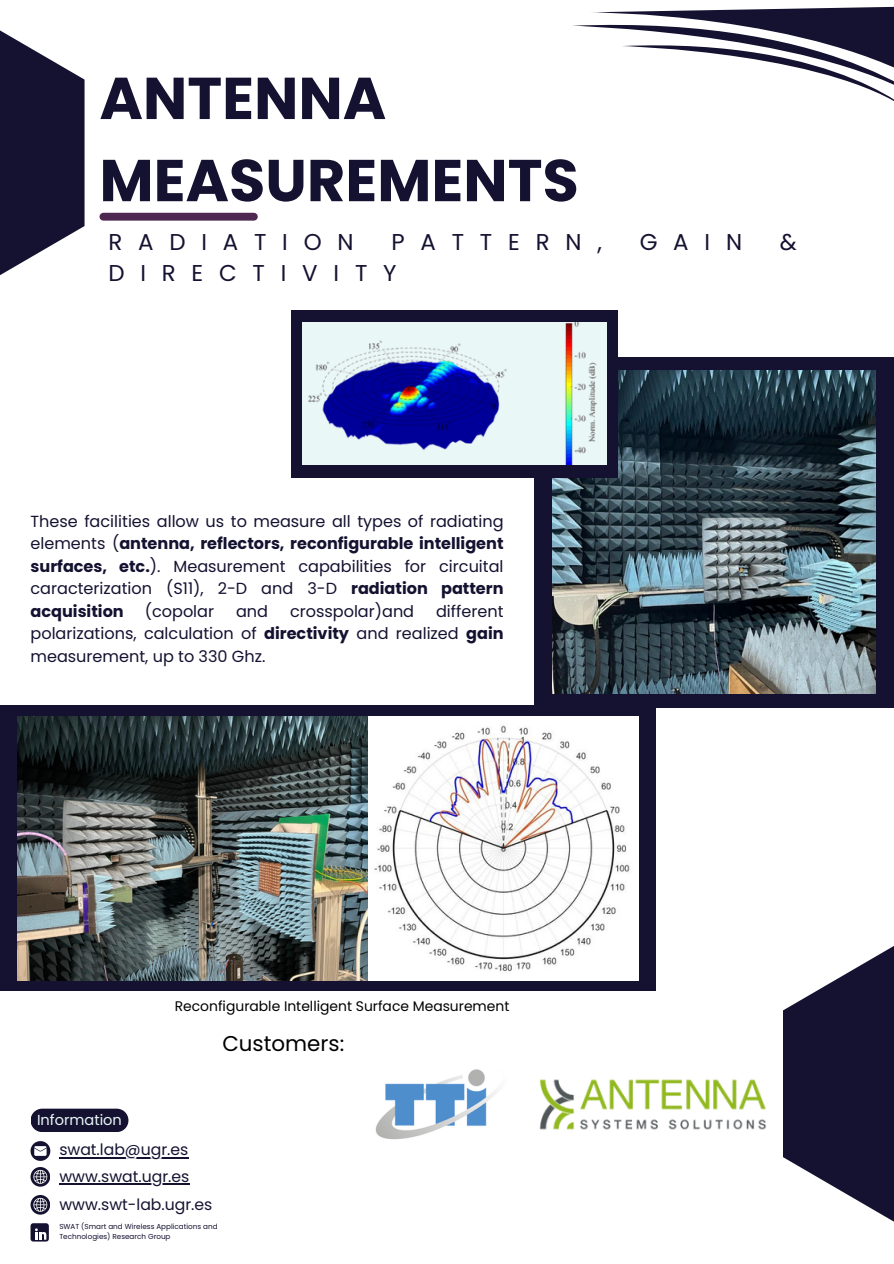
<style>
.page{position:relative;width:894px;height:1264px;background:#fff}
.page>*{position:absolute;margin:0;border:0;box-sizing:border-box;transform-origin:0 0}
.t1{font:700 58.95px/82.2px "Poppins";color:#141230}
.t2{font:22.95px "Poppins";letter-spacing:.69em;color:#141230}
.t3{font:21.3px "Poppins";color:#000}
.t4{font:16.05px/22.5px "Poppins";color:#141230;text-align:justify}
.t5{font:15.6px "Poppins";color:#141230}
.t6{font:14.55px "Poppins";color:#e9f8f6}
.t7{font:13.8px "Poppins";color:#000}
.t8{font:7.2px/9.6px "Poppins";color:#141230}
.s1{font-weight:700}
</style>
<div class="page">
<svg style="left:572px;top:7px;width:321px;height:94px"></svg>
<svg style="left:783px;top:946px;width:110px;height:275px;fill:#141230"></svg>
<svg style="left:0;top:30px;width:84px;height:245px;fill:#141230"></svg>
<div style="left:103px;top:213px;width:151px;height:8px;background:#4f2852"></div>
<div style="left:0;top:705px;width:655px;height:286px;background:#141230"></div>
<div style="left:534px;top:357px;width:359px;height:350px;background:#141230"></div>
<img style="left:552px;top:371px;width:323px;height:322px">
<div style="left:291px;top:310px;width:326px;height:168px;background:#141230"></div>
<img style="left:375px;top:1069px;width:123px;height:71px">
<img style="left:539px;top:1079px;width:227px;height:51px">
<img style="left:18px;top:716px;width:620px;height:264px">
<div style="left:31px;top:1108px;width:97px;height:24px;background:#141230;border-radius:12px"></div>
<img style="left:302px;top:323px;width:304px;height:141px">
<svg style="left:31px;top:1167px;width:19px;height:19px"></svg>
<div style="left:31px;top:1223px;width:18px;height:18px;background:#141230;border-radius:3px"></div>
<svg style="left:35px;top:1228px;width:12px;height:11px"></svg>
<svg style="left:31px;top:1141px;width:19px;height:19px"></svg>
<svg style="left:31px;top:1195px;width:19px;height:19px"></svg>
<hr style="left:59px;top:1156px;width:129px;height:2px;background:#141230">
<hr style="left:59px;top:1183px;width:130px;height:1px;background:#141230">
<p class="t1" style="left:99px;top:57px;width:480px">ANTENNA<br>MEASUREMENTS</p>
<p class="t2" style="left:108px;top:226px;width:247px">RADIATION</p>
<p class="t2" style="left:391px;top:226px;width:212px">PATTERN,</p>
<p class="t2" style="left:639px;top:226px;width:104px">GAIN</p>
<p class="t2" style="left:779px;top:226px;width:18px">&amp;</p>
<p class="t2" style="left:108px;top:257px;width:290px">DIRECTIVITY</p>
<h5 class="t4" style="left:31px;top:510px;width:474px">These facilities allow us to measure all types of radiating elements (<span class="s1">antenna, reflectors, reconfigurable intelligent surfaces, etc.</span>). Measurement capabilities for circuital caracterization (S11), 2-D and 3-D <span class="s1">radiation pattern acquisition</span></h5>
<h5 class="t4" style="left:145px;top:600px;width:71px">(copolar</h5>
<h5 class="t4" style="left:236px;top:600px;width:34px">and</h5>
<h5 class="t4" style="left:290px;top:600px;width:126px">crosspolar)and</h5>
<h5 class="t4" style="left:31px;top:600px;width:474px;text-indent:405px">different polarizations, calculation of <span class="s1">directivity</span> and realized <span class="s1">gain </span>measurement, up to 330 Ghz.</h5>
<h3 class="t7" style="left:175px;top:997px;width:336px">Reconfigurable Intelligent Surface Measurement</h3>
<p class="t3" style="left:222px;top:1028px;width:123px">Customers:</p>
<p class="t6" style="left:37px;top:1109px;width:86px">Information</p>
<h4 class="t5" style="left:59px;top:1139px;width:131px">swat.lab@ugr.es</h4>
<p class="t5" style="left:59px;top:1165px;width:131px">www.swat.ugr.es</p>
<h4 class="t8" style="left:59px;top:1221px;width:160px">SWAT (Smart and Wireless Applications and<br>Technologies) Research Group</h4>
<p class="t5" style="left:59px;top:1193px;width:155px">www.swt-lab.ugr.es</p>
</div>
